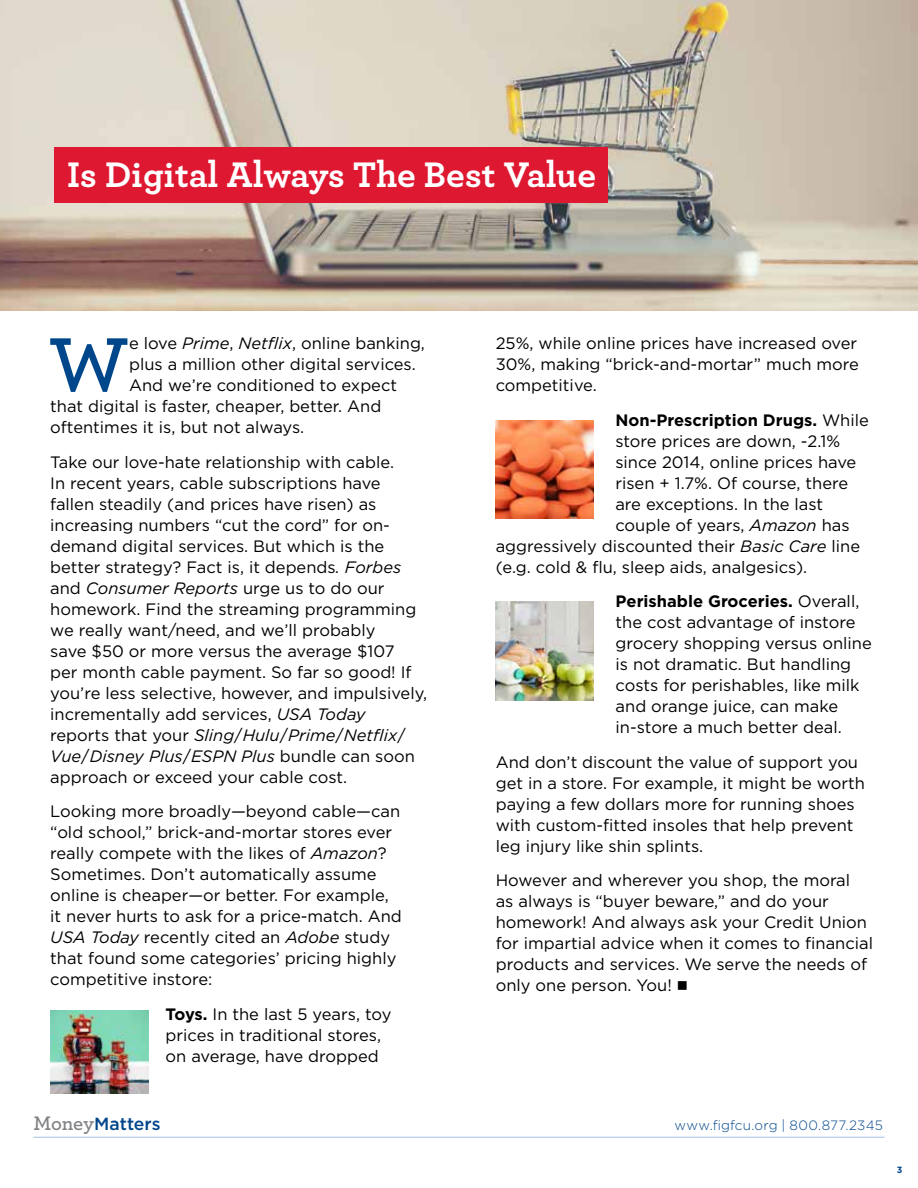
<style>
.page{position:relative;width:918px;height:1188px;background:#fff}
.page>*{position:absolute;margin:0;border:0;box-sizing:border-box;transform-origin:0 0}
.t1{font:600 80.4px "Archer";color:#00468b}
.t2{font:700 37.35px "Archer";color:#fff}
.t3{font:500 17.55px "Gotham";color:#00468b}
.t4{font:16.5px/21px "Gotham";color:#000}
.t5{font:700 16.5px "Gotham";color:#000}
.t6{font:300 13.5px "Gotham";letter-spacing:.01em;color:#00468b}
.t7{font:700 9px "Gotham";color:#00468b}
.s1{font-style:italic}
.s2{font-weight:700}
.s3{font-weight:400}
.s4{font-family:"Archer";font-weight:600;font-size:20.55px;color:#808285}
</style>
<div class="page">
<hr style="left:33px;top:1137px;width:852px;height:1px;background:#a1c1e6">
<img style="left:0;top:0;width:918px;height:310px">
<div style="left:54px;top:147px;width:554px;height:55px;background:#df1831"></div>
<img style="left:50px;top:1010px;width:98px;height:84px">
<img style="left:496px;top:420px;width:98px;height:98px">
<img style="left:496px;top:602px;width:98px;height:98px">
<h2 class="t2" style="left:67px;top:145px;width:530px">Is Digital Always The Best Value</h2>
<h1 class="t1" style="left:48px;top:304px;width:82px">W</h1>
<p class="t4" style="left:129px;top:333px;width:297px">e love <span class="s1">Prime</span>, <span class="s1">Netflix</span>, online banking,</p>
<p class="t4" style="left:129px;top:354px;width:288px">plus a million other digital services.</p>
<p class="t4" style="left:129px;top:375px;width:270px">And we’re conditioned to expect</p>
<p class="t4" style="left:50px;top:396px;width:333px">that digital is faster, cheaper, better. And</p>
<p class="t4" style="left:50px;top:417px;width:256px">oftentimes it is, but not always.</p>
<p class="t4" style="left:50px;top:451px;width:378px">Take our love-hate relationship with cable.<br>In recent years, cable subscriptions have fallen steadily (and prices have risen) as increasing numbers “cut the cord” for on&shy;demand digital services. But which is the better strategy? Fact is, it depends<span class="s1">. Forbes </span>and <span class="s1">Consumer Reports</span> urge us to do our homework. Find the streaming programming we really want/need, and we’ll probably<br>save $50 or more versus the average $107<br>per month cable payment. So far so good! If you’re less selective, however, and impulsively, incrementally add services, <span class="s1">USA Today </span>reports that your <span class="s1">Sling</span>/<span class="s1">Hulu</span>/<span class="s1">Prime</span>/<span class="s1">Netflix</span>/ <span class="s1">Vue</span>/<span class="s1">Disney Plus</span>/<span class="s1">ESPN Plus</span> bundle can soon approach or exceed your cable cost.</p>
<p class="t4" style="left:50px;top:801px;width:353px">Looking more broadly—beyond cable—can “old school,” brick-and-mortar stores ever really compete with the likes of <span class="s1">Amazon</span>?<br>Sometimes. Don’t automatically assume online is cheaper—or better. For example, it never hurts to ask for a price-match. And <span class="s1">USA Today</span> recently cited an <span class="s1">Adobe</span> study that found some categories’ pricing highly competitive instore:</p>
<p class="t4" style="left:166px;top:1003px;width:227px"><span class="s2">Toys.</span> In the last 5 years, toy prices in traditional stores, on average, have dropped</p>
<p class="t4" style="left:496px;top:333px;width:365px;text-align:justify">25%, while online prices have increased over 30%, making “brick-and-mortar” much more competitive.</p>
<p class="t5" style="left:615px;top:409px;width:255px">Non-Prescription Drugs. <span class="s3">While</span></p>
<p class="t4" style="left:615px;top:430px;width:226px">store prices are down, -2.1%</p>
<p class="t4" style="left:615px;top:451px;width:242px">since 2014, online prices have</p>
<p class="t4" style="left:615px;top:472px;width:234px">risen + 1.7%. Of course, there</p>
<p class="t4" style="left:615px;top:493px;width:209px">are exceptions. In the last</p>
<p class="t4" style="left:615px;top:514px;width:236px">couple of years, <span class="s1">Amazon</span> has</p>
<p class="t4" style="left:496px;top:535px;width:366px">aggressively discounted their <span class="s1">Basic Care</span> line</p>
<p class="t4" style="left:496px;top:556px;width:313px">(e.g. cold &amp; flu, sleep aids, analgesics).</p>
<p class="t4" style="left:616px;top:591px;width:258px"><span class="s2">Perishable Groceries.</span> Overall, the cost advantage of instore grocery shopping versus online is not dramatic. But handling costs for perishables, like milk and orange juice, can make in-store a much better deal.</p>
<p class="t4" style="left:496px;top:751px;width:371px">And don’t discount the value of support you get in a store. For example, it might be worth paying a few dollars more for running shoes with custom-fitted insoles that help prevent leg injury like shin splints.</p>
<p class="t4" style="left:496px;top:870px;width:379px">However and wherever you shop, the moral<br>as always is “buyer beware,” and do your homework! And always ask your Credit Union for impartial advice when it comes to financial products and services. We serve the needs of only one person. You! ■</p>
<p class="t3" style="left:33px;top:1112px;width:129px"><span class="s4">Money</span>Matters</p>
<p class="t6" style="left:675px;top:1117px;width:210px">www.figfcu.org | 800.877.2345</p>
<p class="t7" style="left:897px;top:1164px;width:7px">3</p>
</div>
